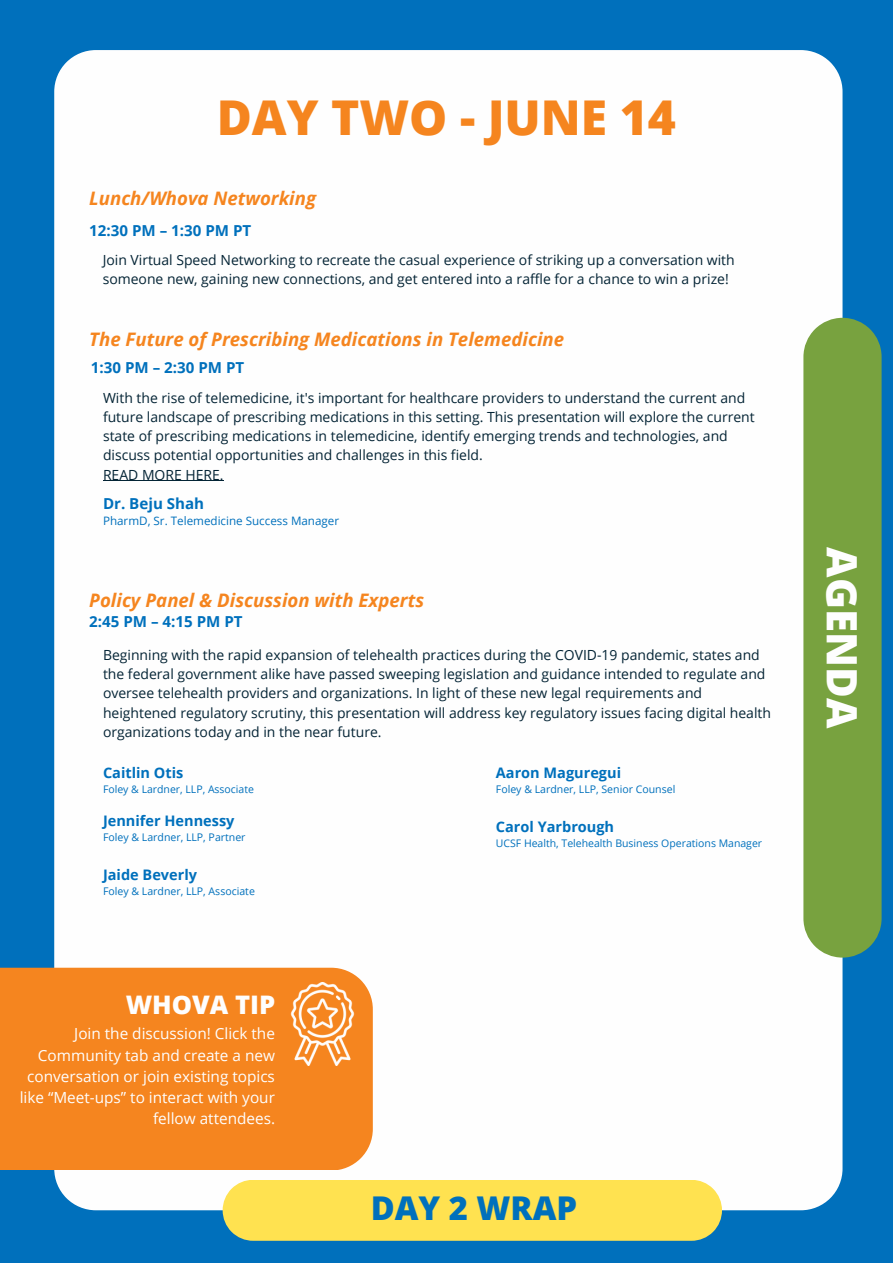
<style>
.page{position:relative;width:893px;height:1264px;background:#fff}
.page>*{position:absolute;margin:0;border:0;box-sizing:border-box;transform-origin:0 0}
.t1{font:800 48px "Open Sans";color:#f5851f}
.t2{font:800 42px "Open Sans";color:#fefefe}
.t3{font:800 32.7px "Open Sans";color:#0070bc}
.t4{font:800 25.5px "Open Sans";color:#fefefe}
.t5{font:italic 700 18.6px "Open Sans";color:#f5851f}
.t6{font:15.3px/21.1px "Open Sans";color:#fefefe;text-align:right}
.t7{font:700 15.15px "Open Sans";color:#0070bc}
.t8{font:700 14.55px "Open Sans";color:#0070bc}
.t9{font:13.95px/19.2px "Open Sans";color:#042435}
.t10{font:11.7px "Open Sans";color:#0070bc}
.t11{font:10.5px "Open Sans";color:#0070bc}
</style>
<div class="page">
<div style="left:0;top:0;width:892px;height:1262px;background:#0070bc"></div>
<div style="left:54px;top:50px;width:788px;height:1160px;background:#fefefe"></div>
<svg style="left:803px;top:318px;width:78px;height:639px;background:#7da549"></svg>
<hr style="left:103px;top:480px;width:121px;height:1px;background:#042435">
<div style="left:223px;top:1179px;width:499px;height:61px;background:#ffe250"></div>
<div style="left:0;top:967px;width:372px;height:203px;background:#f5851f"></div>
<img style="left:281px;top:982px;width:82px;height:82px">
<p class="t1" style="left:217px;top:84px;width:460px">DAY TWO - JUNE 14</p>
<p class="t5" style="left:89px;top:185px;width:228px">Lunch/Whova Networking</p>
<p class="t7" style="left:89px;top:220px;width:164px">12:30 PM – 1:30 PM PT</p>
<p class="t9" style="left:103px;top:250px;width:633px">Join Virtual Speed Networking to recreate the casual experience of striking up a conversation with someone new, gaining new connections, and get entered into a raffle for a chance to win a prize!</p>
<p class="t5" style="left:89px;top:326px;width:476px">The Future of Prescribing Medications in Telemedicine</p>
<p class="t7" style="left:91px;top:357px;width:155px">1:30 PM – 2:30 PM PT</p>
<p class="t9" style="left:103px;top:388px;width:653px">With the rise of telemedicine, it's important for healthcare providers to understand the current and future landscape of prescribing medications in this setting. This presentation will explore the current state of prescribing medications in telemedicine, identify emerging trends and technologies, and discuss potential opportunities and challenges in this field.</p>
<p class="t9" style="left:103px;top:464px;width:122px">READ MORE HERE.</p>
<p class="t7" style="left:103px;top:492px;width:103px">Dr. Beju Shah</p>
<p class="t10" style="left:103px;top:512px;width:238px">PharmD, Sr. Telemedicine Success Manager</p>
<p class="t5" style="left:89px;top:587px;width:336px">Policy Panel &amp; Discussion with Experts</p>
<p class="t9" style="left:103px;top:645px;width:669px">Beginning with the rapid expansion of telehealth practices during the COVID-19 pandemic, states and the federal government alike have passed sweeping legislation and guidance intended to regulate and oversee telehealth providers and organizations. In light of these new legal requirements and heightened regulatory scrutiny, this presentation will address key regulatory issues facing digital health organizations today and in the near future.</p>
<p class="t7" style="left:89px;top:611px;width:155px">2:45 PM – 4:15 PM PT</p>
<p class="t8" style="left:103px;top:762px;width:82px">Caitlin Otis</p>
<p class="t11" style="left:103px;top:781px;width:152px">Foley &amp; Lardner, LLP, Associate</p>
<p class="t8" style="left:103px;top:810px;width:133px">Jennifer Hennessy</p>
<p class="t11" style="left:103px;top:829px;width:144px">Foley &amp; Lardner, LLP, Partner</p>
<p class="t8" style="left:103px;top:864px;width:95px">Jaide Beverly</p>
<p class="t11" style="left:103px;top:883px;width:153px">Foley &amp; Lardner, LLP, Associate</p>
<p class="t4" style="left:126px;top:987px;width:151px">WHOVA TIP</p>
<p class="t6" style="left:20px;top:1022px;width:257px">Join the discussion! Click the<br>Community tab and create a new conversation or join existing topics like “Meet-ups” to interact with your fellow attendees.</p>
<p class="t8" style="left:496px;top:762px;width:127px">Aaron Maguregui</p>
<p class="t11" style="left:496px;top:781px;width:181px">Foley &amp; Lardner, LLP, Senior Counsel</p>
<p class="t8" style="left:496px;top:816px;width:120px">Carol Yarbrough</p>
<p class="t11" style="left:496px;top:835px;width:268px">UCSF Health, Telehealth Business Operations Manager</p>
<p class="t3" style="left:370px;top:1185px;width:208px">DAY 2 WRAP</p>
<p class="t2" style="left:871px;top:547px;width:182px;rotate:90deg">AGENDA</p>
</div>
